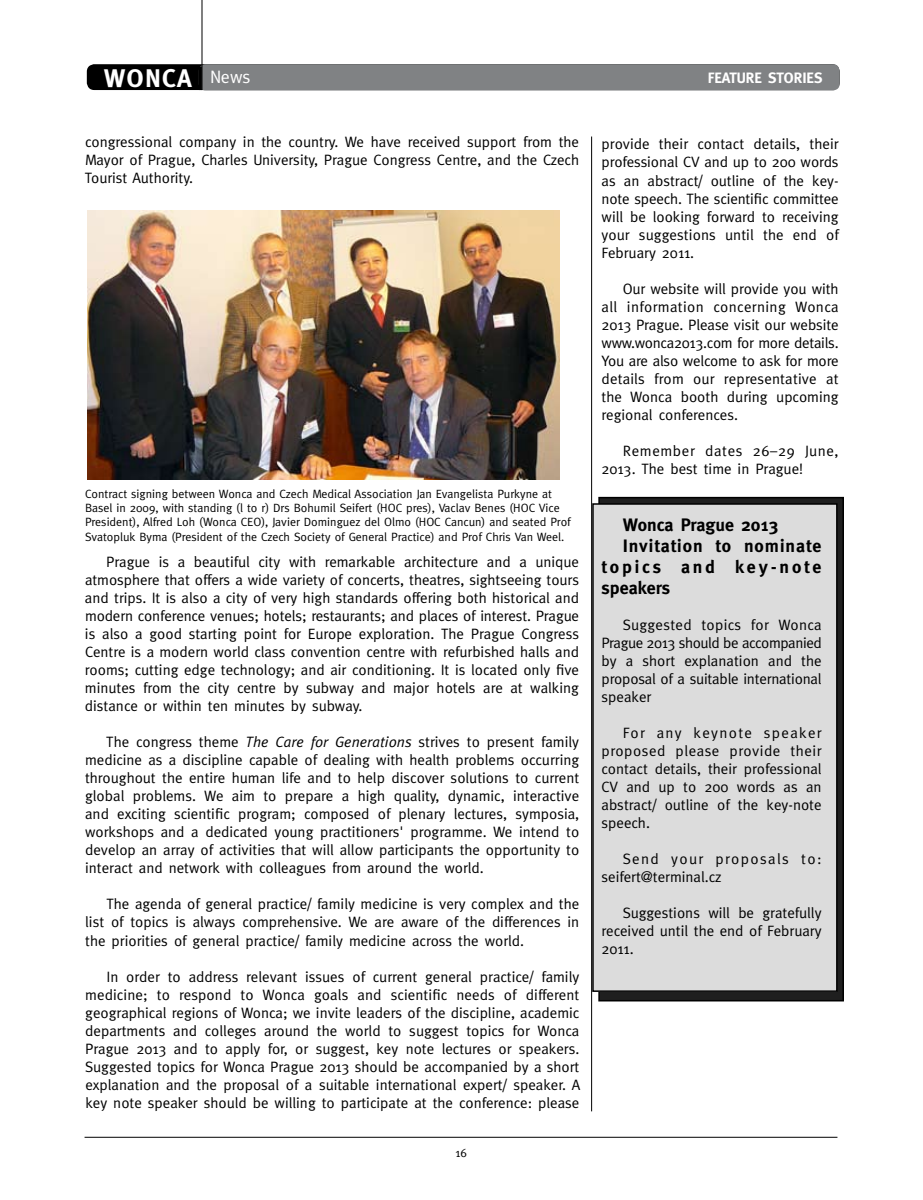
<style>
.page{position:relative;width:923px;height:1200px;background:#fff}
.page>*{position:absolute;margin:0;border:0;box-sizing:border-box;transform-origin:0 0}
.t1{font:700 25.5px "Meta";color:#fff}
.t2{font:700 18px "Meta";letter-spacing:.05em;color:#000}
.t3{font:700 18px "Meta";color:#000}
.t4{font:18px "Meta";color:#fff}
.t5{font:15px/18px "Meta";color:#000;text-align:justify}
.t6{font:15px/18px "Meta";letter-spacing:.08em;color:#000}
.t7{font:700 15px "Meta";color:#fff}
.t8{font:12px/14.2px "Meta";color:#000}
.s1{font-style:italic}
</style>
<div class="page">
<div style="left:599px;top:497px;width:244px;height:503px;background:linear-gradient(to bottom,#161616,#161616)"></div>
<div style="left:598px;top:496px;width:246px;height:505px;border:2px solid #000"></div>
<div style="left:88px;top:65px;width:751px;height:24px;background:#000;border-radius:7px"></div>
<div style="left:87px;top:64px;width:752px;height:26px;border:2px solid #000;border-radius:7px"></div>
<div style="left:199px;top:64px;width:640px;height:26px;background:#808284;border-radius:7px"></div>
<hr style="left:199px;top:67px;width:3px;height:23px;background:#000">
<hr style="left:202px;top:0;width:1px;height:90px;background:#000">
<hr style="left:85px;top:1136px;width:752px;height:1px;background:#000">
<hr style="left:591px;top:136px;width:1px;height:974px;background:#000">
<img style="left:87px;top:211px;width:472px;height:268px">
<div style="left:593px;top:504px;width:244px;height:486px;background:#dcdcdc"></div>
<div style="left:592px;top:503px;width:245px;height:488px;border:2px solid #000"></div>
<h1 class="t1" style="left:104px;top:63px;width:74px">WONCA</h1>
<p class="t4" style="left:210px;top:66px;width:42px">News</p>
<p class="t7" style="left:707px;top:69px;width:116px">Feature Stori es</p>
<p class="t5" style="left:85px;top:133px;width:495px">congressional company in the country. We have received support from the Mayor of Prague, Charles University, Prague Congress Centre, and the Czech Tourist Authority.</p>
<p class="t8" style="left:85px;top:486px;width:487px">Contract signing between Wonca and Czech Medical Association Jan Evangelista Purkyne at Basel in 2009, with standing (l to r) Drs Bohumil Seifert (HOC pres), Vaclav Benes (HOC Vice President), Alfred Loh (Wonca CEO), Javier Dominguez del Olmo (HOC Cancun) and seated Prof Svatopluk Byma (President of the Czech Society of General Practice) and Prof Chris Van Weel.</p>
<p class="t5" style="left:85px;top:552px;width:496px;text-indent:21px">Prague is a beautiful city with remarkable architecture and a unique atmosphere that offers a wide variety of concerts, theatres, sightseeing tours and trips. It is also a city of very high standards offering both historical and modern conference venues; hotels; restaurants; and places of interest. Prague is also a good starting point for Europe exploration. The Prague Congress Centre is a modern world class convention centre with refurbished halls and rooms; cutting edge technology; and air conditioning. It is located only five minutes from the city centre by subway and major hotels are at walking distance or within ten minutes by subway.</p>
<p class="t5" style="left:85px;top:732px;width:496px;text-indent:21px">The congress theme <span class="s1">The Care for Generations</span> strives to present family medicine as a discipline capable of dealing with health problems occurring throughout the entire human life and to help discover solutions to current global problems. We aim to prepare a high quality, dynamic, interactive and exciting scientific program; composed of plenary lectures, symposia, workshops and a dedicated young practitioners' programme. We intend to develop an array of activities that will allow participants the opportunity to interact and network with colleagues from around the world.</p>
<p class="t5" style="left:85px;top:894px;width:495px;text-indent:21px">The agenda of general practice/ family medicine is very complex and the list of topics is always comprehensive. We are aware of the differences in the priorities of general practice/ family medicine across the world.</p>
<p class="t5" style="left:85px;top:966px;width:496px;text-indent:21px">In order to address relevant issues of current general practice/ family medicine; to respond to Wonca goals and scientific needs of different geographical regions of Wonca; we invite leaders of the discipline, academic departments and colleges around the world to suggest topics for Wonca Prague 2013 and to apply for, or suggest, key note lectures or speakers.<br>Suggested topics for Wonca Prague 2013 should be accompanied by a short explanation and the proposal of a suitable international expert/ speaker. A key note speaker should be willing to participate at the conference: please</p>
<p class="t8" style="left:455px;top:1144px;width:13px">16</p>
<p class="t5" style="left:601px;top:135px;width:239px">provide their contact details, their professional CV and up to 200 words as an abstract/ outline of the key&shy;note speech. The scientific committee will be looking forward to receiving your suggestions until the end of February 2011.</p>
<p class="t5" style="left:601px;top:279px;width:239px;text-indent:21px">Our website will provide you with all information concerning Wonca 2013 Prague. Please visit our website www.wonca2013.com for more details.<br>You are also welcome to ask for more details from our representative at the Wonca booth during upcoming regional conferences.</p>
<p class="t5" style="left:601px;top:441px;width:239px;text-indent:21px">Remember dates 26–29 June,<br>2013. The best time in Prague!</p>
<p class="t3" style="left:623px;top:514px;width:157px">Wonca Prague 2013</p>
<p class="t2" style="left:623px;top:535px;width:200px">Invitation to nominate</p>
<p class="t2" style="left:601px;top:556px;width:222px">topics and key-note</p>
<p class="t2" style="left:601px;top:577px;width:70px">speakers</p>
<p class="t5" style="left:601px;top:615px;width:222px;text-indent:21px">Suggested topics for Wonca Prague 2013 should be accompanied by a short explanation and the proposal of a suitable international speaker</p>
<p class="t5" style="left:601px;top:723px;width:222px;text-indent:21px">For any keynote speaker proposed please provide their contact details, their professional CV and up to 200 words as an abstract/ outline of the key-note speech.</p>
<p class="t6" style="left:601px;top:849px;width:222px;text-indent:21px">Send your proposals to: seifert@terminal.cz</p>
<p class="t5" style="left:601px;top:903px;width:222px;text-indent:21px">Suggestions will be gratefully received until the end of February 2011.</p>
</div>
